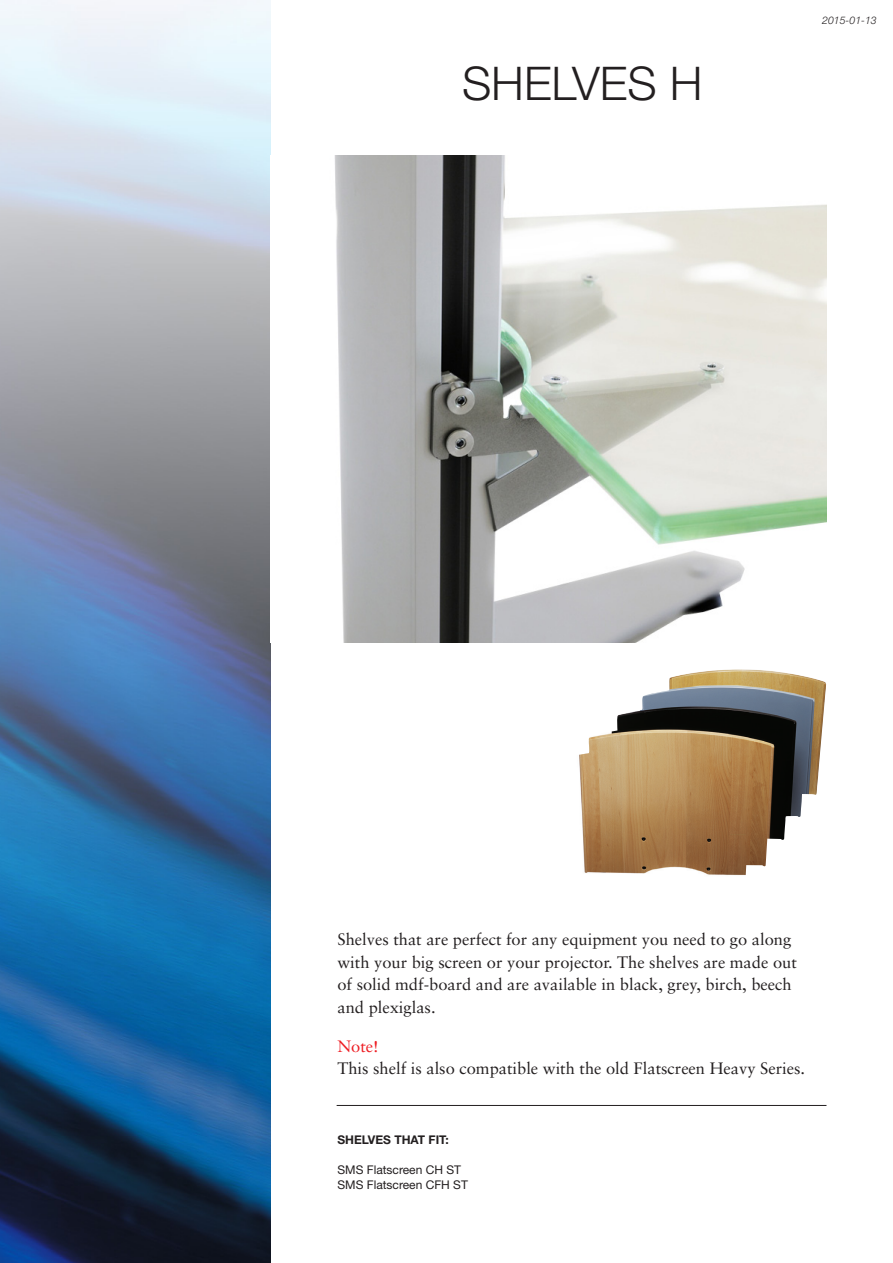
<style>
.page{position:relative;width:893px;height:1263px;background:#fff}
.page>*{position:absolute;margin:0;border:0;box-sizing:border-box;transform-origin:0 0}
.t1{font:300 46.5px "Helvetica Neue LT Std";color:#231f20}
.t2{font:16.5px/22.5px "Sabon";color:#231f20}
.t3{font:16.5px "Sabon";color:#ee1d23}
.t4{font:12px "Helvetica Neue LT Std";color:#231f20}
.t5{font:700 12px "Helvetica Neue LT Std";color:#231f20}
.t6{font:italic 300 10.5px "Helvetica Neue LT Std";color:#231f20}
</style>
<div class="page">
<img style="left:0;top:0;width:270px;height:1263px">
<img style="left:334px;top:156px;width:492px;height:486px">
<hr style="left:337px;top:1105px;width:489px;height:1px;background:#231f20">
<img style="left:579px;top:669px;width:187px;height:206px">
<p class="t1" style="left:462px;top:55px;width:242px">SHELVES H</p>
<p class="t6" style="left:822px;top:14px;width:56px">2015-01-13</p>
<p class="t2" style="left:337px;top:928px;width:461px">Shelves that are perfect for any equipment you need to go along with your big screen or your projector. The shelves are made out</p>
<p class="t2" style="left:337px;top:973px;width:456px">of solid mdf-board and are available in black, grey, birch, beech</p>
<p class="t2" style="left:337px;top:996px;width:100px">and plexiglas.</p>
<p class="t3" style="left:337px;top:1036px;width:43px">Note!</p>
<p class="t2" style="left:337px;top:1057px;width:469px">This shelf is also compatible with the old Flatscreen Heavy Series.</p>
<p class="t5" style="left:337px;top:1132px;width:113px">SHELVES THAT FIT:</p>
<p class="t4" style="left:337px;top:1163px;width:125px">SMS Flatscreen CH ST</p>
<p class="t4" style="left:337px;top:1178px;width:132px">SMS Flatscreen CFH ST</p>
</div>
